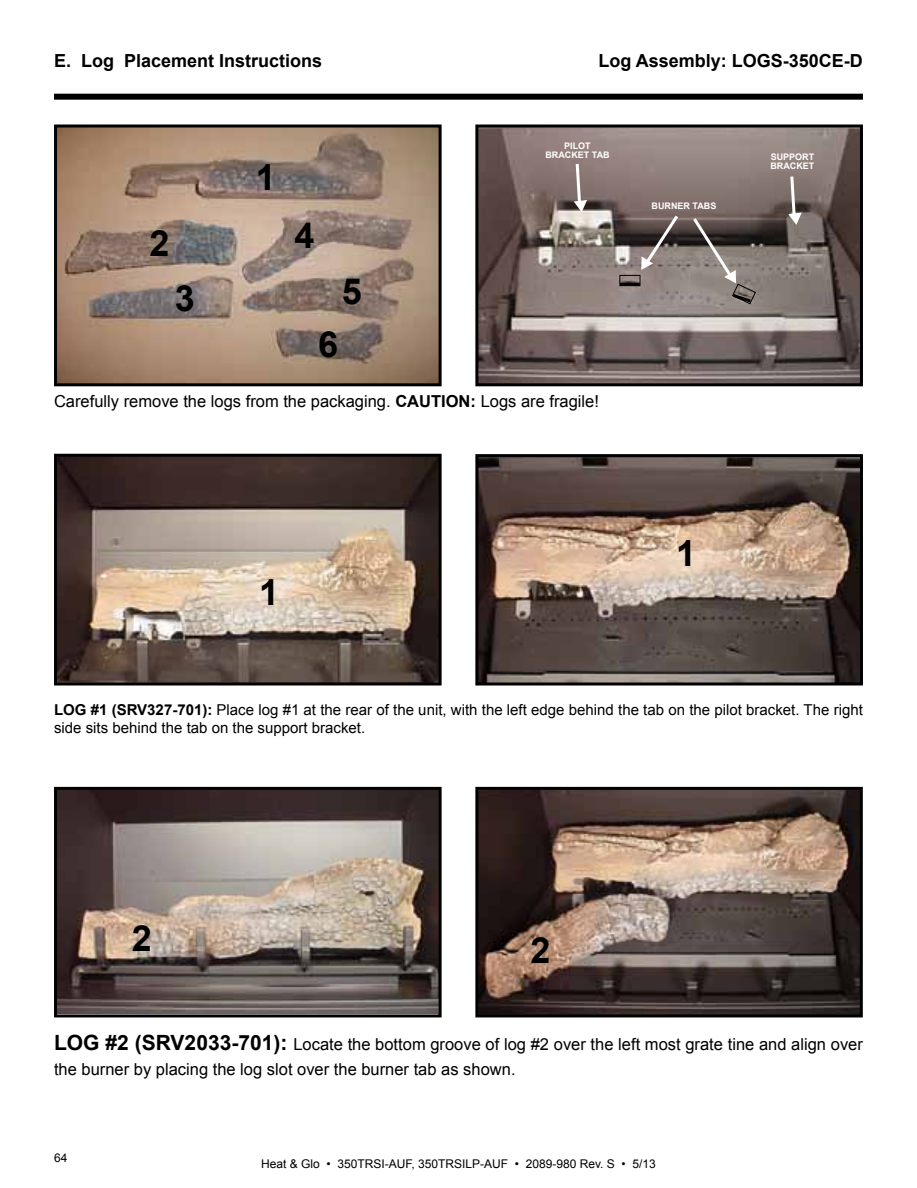
<style>
.page{position:relative;width:917px;height:1188px;background:#fff}
.page>*{position:absolute;margin:0;border:0;box-sizing:border-box;transform-origin:0 0}
.t1{font:700 36px "Arial";color:#000}
.t2{font:700 21px "Arial";color:#000}
.t3{font:700 18px "Arial";color:#000}
.t4{font:16.5px/25.5px "Arial";color:#000}
.t5{font:15px/18px "Arial";color:#000}
.t6{font:700 15px "Arial";color:#000}
.t7{font:12px "Arial";color:#000}
.t8{font:700 9px/9px "Arial";color:#fff}
.s1{font-weight:700}
.s2{font-weight:700;font-size:21px}
</style>
<div class="page">
<div style="left:54px;top:94px;width:808px;height:6px;background:#000"></div>
<img style="left:479px;top:458px;width:379px;height:224px">
<div style="left:475px;top:454px;width:387px;height:232px;border:3px solid #000"></div>
<img style="left:58px;top:129px;width:379px;height:253px">
<div style="left:54px;top:125px;width:387px;height:261px;border:3px solid #000"></div>
<img style="left:479px;top:129px;width:379px;height:253px">
<div style="left:475px;top:125px;width:387px;height:261px;border:3px solid #000"></div>
<img style="left:58px;top:458px;width:379px;height:224px">
<div style="left:54px;top:454px;width:387px;height:232px;border:3px solid #000"></div>
<svg style="left:572px;top:161px;width:16px;height:52px"></svg>
<svg style="left:787px;top:173px;width:15px;height:52px"></svg>
<div style="left:619px;top:275px;width:21px;height:11px;border:1px solid #000"></div>
<hr style="left:620px;top:283px;width:19px;height:3px;background:#000">
<svg style="left:640px;top:212px;width:41px;height:59px;background:#776c69"></svg>
<svg style="left:690px;top:215px;width:66px;height:90px;background:#7a716c"></svg>
<img style="left:58px;top:791px;width:379px;height:222px">
<div style="left:54px;top:787px;width:387px;height:230px;border:3px solid #000"></div>
<img style="left:479px;top:791px;width:379px;height:222px">
<div style="left:475px;top:787px;width:387px;height:230px;border:3px solid #000"></div>
<p class="t3" style="left:54px;top:49px;width:270px">E. Log Placement Instructions</p>
<p class="t3" style="left:598px;top:49px;width:266px">Log Assembly: LOGS-350CE-D</p>
<h1 class="t1" style="left:149px;top:220px;width:22px">2</h1>
<h1 class="t1" style="left:175px;top:275px;width:22px">3</h1>
<h1 class="t1" style="left:256px;top:154px;width:22px">1</h1>
<h1 class="t1" style="left:294px;top:212px;width:22px">4</h1>
<h1 class="t1" style="left:342px;top:267px;width:22px">5</h1>
<p class="t8" style="left:545px;top:142px;width:66px;text-align:center">PILOT<br>BRACKET TAB</p>
<h1 class="t1" style="left:318px;top:320px;width:22px">6</h1>
<p class="t4" style="left:54px;top:389px;width:546px">Carefully remove the logs from the packaging. <span class="s1">CAUTION:</span> Logs are fragile!</p>
<p class="t8" style="left:651px;top:202px;width:66px">BURNER TABS</p>
<h1 class="t1" style="left:259px;top:569px;width:22px">1</h1>
<h1 class="t1" style="left:676px;top:530px;width:22px">1</h1>
<p class="t8" style="left:770px;top:153px;width:45px">SUPPORT<br>BRACKET</p>
<p class="t5" style="left:54px;top:701px;width:810px;text-indent:93px"><span class="s1">327-701):</span> Place log #1 at the rear of the unit, with the left edge behind the tab on the pilot bracket. The right side sits behind the tab on the support bracket.</p>
<p class="t6" style="left:54px;top:700px;width:74px">Log #1 (srv</p>
<h1 class="t1" style="left:132px;top:915px;width:22px">2</h1>
<h1 class="t1" style="left:530px;top:926px;width:22px">2</h1>
<p class="t4" style="left:54px;top:1032px;width:810px;text-indent:131px"><span class="s2">2033-701):</span> Locate the bottom groove of log #2 over the left most grate tine and align over the burner by placing the log slot over the burner tab as shown.</p>
<p class="t2" style="left:54px;top:1029px;width:103px">Log #2 (srv</p>
<p class="t7" style="left:54px;top:1150px;width:15px">64</p>
<p class="t7" style="left:261px;top:1156px;width:396px">Heat &amp; Glo • 350TRSI-AUF, 350TRSILP-AUF • 2089-980 Rev. S • 5/13</p>
</div>
